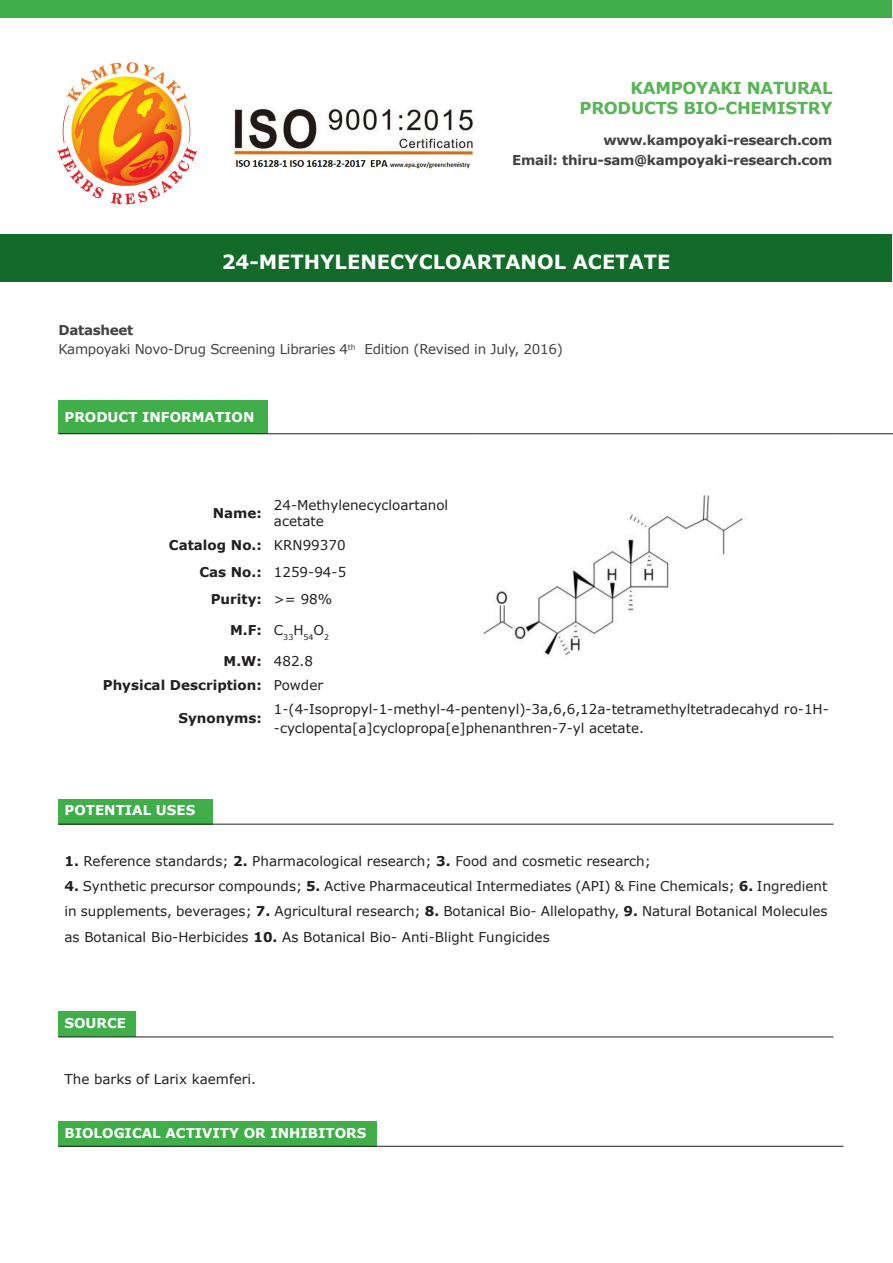
<style>
.page{position:relative;width:893px;height:1263px;background:#fff}
.page>*{position:absolute;margin:0;border:0;box-sizing:border-box;transform-origin:0 0}
.t1{font:700 19.5px "Verdana";color:#fff}
.t2{font:700 16.5px "Verdana";letter-spacing:-.02em;color:#59b457}
.t3{font:13.5px/25.2px "Verdana";color:#231f20}
.t4{font:700 13.5px "Verdana";letter-spacing:-.02em;color:#414243}
.t5{font:700 13.5px "Verdana";color:#fff}
.t6{font:700 13.5px "Verdana";color:#231f20}
.t7{font:13.5px "Verdana";letter-spacing:-.02em;color:#414243}
.t8{font:7.8px "Verdana";color:#231f20}
.s1{font-weight:700}
</style>
<div class="page">
<img style="left:232px;top:108px;width:243px;height:61px">
<img style="left:57px;top:62px;width:140px;height:143px">
<div style="left:0;top:0;width:892px;height:17px;background:#40ae49"></div>
<div style="left:1px;top:235px;width:891px;height:47px;background:#136b29"></div>
<div style="left:58px;top:400px;width:210px;height:34px;background:#40ae49"></div>
<hr style="left:58px;top:433px;width:210px;height:1px;background:#231f20">
<hr style="left:268px;top:433px;width:208px;height:1px;background:#231f20">
<hr style="left:476px;top:433px;width:359px;height:1px;background:#231f20">
<hr style="left:835px;top:433px;width:58px;height:1px;background:#231f20">
<img style="left:483px;top:495px;width:260px;height:160px">
<div style="left:58px;top:799px;width:155px;height:25px;background:#40ae49"></div>
<hr style="left:58px;top:824px;width:155px;height:1px;background:#231f20">
<hr style="left:213px;top:824px;width:620px;height:1px;background:#231f20">
<div style="left:58px;top:1012px;width:78px;height:25px;background:#40ae49"></div>
<hr style="left:58px;top:1037px;width:78px;height:1px;background:#231f20">
<hr style="left:136px;top:1037px;width:697px;height:1px;background:#231f20">
<div style="left:58px;top:1121px;width:319px;height:25px;background:#40ae49"></div>
<hr style="left:58px;top:1146px;width:319px;height:1px;background:#231f20">
<hr style="left:377px;top:1146px;width:466px;height:1px;background:#231f20">
<p class="t2" style="left:631px;top:78px;width:203px">KAMPOYAKI NATURAL</p>
<p class="t2" style="left:580px;top:97px;width:254px">PRODUCTS BIO-CHEMISTRY</p>
<p class="t4" style="left:603px;top:132px;width:231px">www.kampoyaki-research.com</p>
<p class="t4" style="left:512px;top:151px;width:322px">Email: thiru-sam@kampoyaki-research.com</p>
<p class="t1" style="left:222px;top:249px;width:450px">24-METHYLENECYCLOARTANOL ACETATE</p>
<p class="t4" style="left:58px;top:321px;width:76px">Datasheet</p>
<p class="t7" style="left:58px;top:341px;width:506px">Kampoyaki Novo-Drug Screening Libraries 4<sup>th</sup> Edition (Revised in July, 2016)</p>
<p class="t5" style="left:64px;top:409px;width:192px">PRODUCT INFORMATION</p>
<p class="t6" style="left:213px;top:504px;width:51px">Name:</p>
<p class="t3" style="left:274px;top:497px;width:176px;line-height:16.2px">24-Methylenecycloartanol acetate</p>
<p class="t6" style="left:169px;top:536px;width:94px">Catalog No.:</p>
<p class="t3" style="left:274px;top:533px;width:73px">KRN99370</p>
<p class="t6" style="left:199px;top:563px;width:64px">Cas No.:</p>
<p class="t3" style="left:274px;top:559px;width:74px">1259-94-5</p>
<p class="t6" style="left:211px;top:590px;width:53px">Purity:</p>
<p class="t3" style="left:274px;top:587px;width:60px">&gt;= 98%</p>
<p class="t6" style="left:230px;top:622px;width:33px">M.F:</p>
<p class="t8" style="left:274px;top:632px;width:57px"><sup>C</sup>33<sup>H</sup>54<sup>O</sup>2</p>
<p class="t6" style="left:224px;top:652px;width:40px">M.W:</p>
<p class="t3" style="left:274px;top:648px;width:41px">482.8</p>
<p class="t6" style="left:103px;top:677px;width:161px">Physical Description:</p>
<p class="t3" style="left:274px;top:673px;width:51px">Powder</p>
<p class="t6" style="left:178px;top:710px;width:85px">Synonyms:</p>
<p class="t3" style="left:274px;top:699px;width:556px;line-height:19.2px">1-(4-Isopropyl-1-methyl-4-pentenyl)-3a,6,6,12a-tetramethyltetradecahyd ro-1H--cyclopenta[a]cyclopropa[e]phenanthren-7-yl acetate.</p>
<p class="t5" style="left:64px;top:802px;width:132px">POTENTIAL USES</p>
<p class="t3" style="left:64px;top:849px;width:588px"><span class="s1">1.</span> Reference standards; <span class="s1">2.</span> Pharmacological research; <span class="s1">3.</span> Food and cosmetic research;</p>
<p class="t3" style="left:64px;top:874px;width:764px;text-align:justify"><span class="s1">4.</span> Synthetic precursor compounds; <span class="s1">5.</span> Active Pharmaceutical Intermediates (API) &amp; Fine Chemicals; <span class="s1">6.</span> Ingredient in supplements, beverages; <span class="s1">7.</span> Agricultural research; <span class="s1">8.</span> Botanical Bio- Allelopathy, <span class="s1">9.</span> Natural Botanical Molecules as Botanical Bio-Herbicides <span class="s1">10.</span> As Botanical Bio- Anti-Blight Fungicides</p>
<p class="t5" style="left:64px;top:1014px;width:63px">SOURCE</p>
<p class="t3" style="left:64px;top:1067px;width:193px">The barks of Larix kaemferi.</p>
<p class="t5" style="left:64px;top:1124px;width:303px">BIOLOGICAL ACTIVITY OR INHIBITORS</p>
</div>
